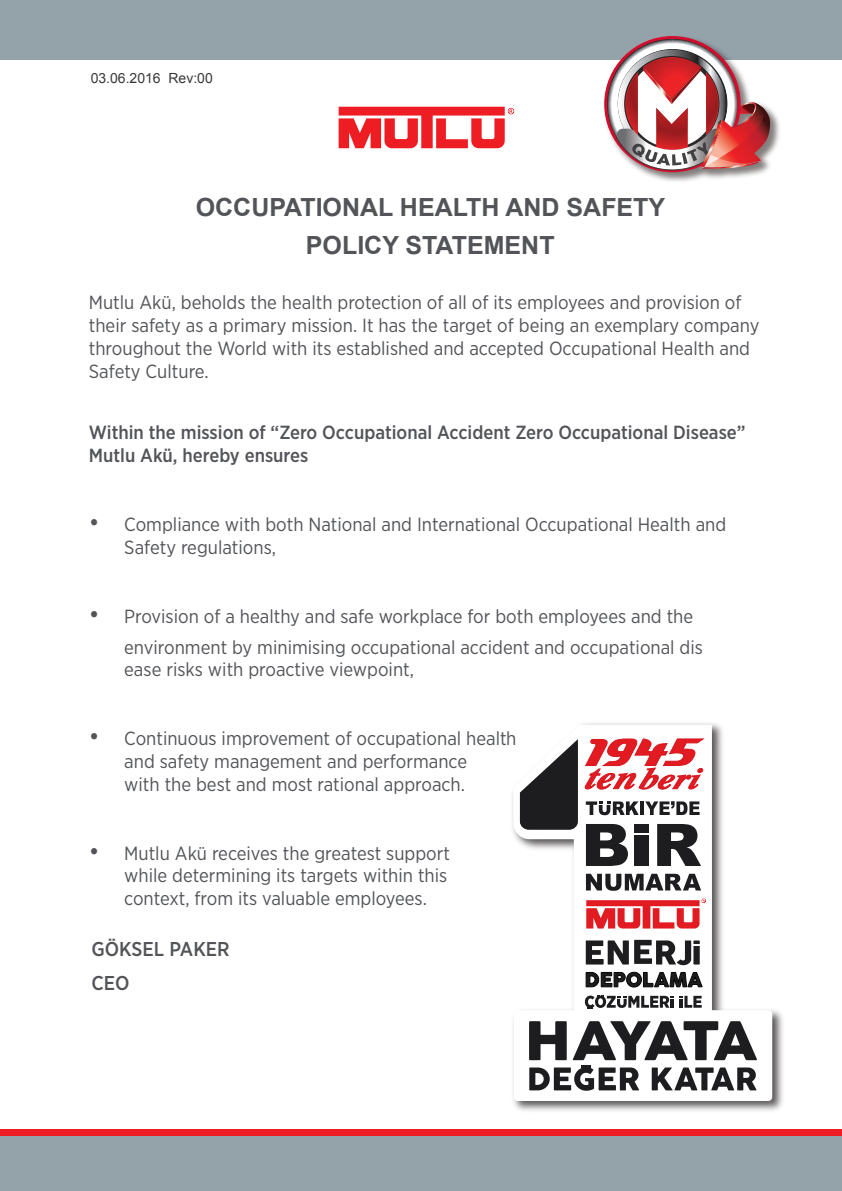
<style>
.page{position:relative;width:842px;height:1191px;background:#94a2aa}
.page>*{position:absolute;margin:0;border:0;box-sizing:border-box;transform-origin:0 0}
.t1{font:700 25px/38px "Arial";color:#525458;text-align:center}
.t2{font:500 20px/33.7px "Gotham Narrow";color:#525458}
.t3{font:19px/22.8px "Gotham Narrow";color:#525458}
.t4{font:500 19px/22.8px "Gotham Narrow";color:#525458}
.t5{font:14px "Arial";color:#38393a}
.s1{font-size:25px}
</style>
<div class="page">
<div style="left:0;top:60px;width:842px;height:1069px;background:#fff"></div>
<svg style="left:339px;top:107px;width:175px;height:41px"></svg>
<img style="left:601px;top:33px;width:183px;height:149px">
<svg style="left:604px;top:36px;width:137px;height:136px"></svg>
<svg style="left:607px;top:39px;width:130px;height:130px"></svg>
<svg style="left:615px;top:50px;width:155px;height:121px"></svg>
<img style="left:512px;top:723px;width:271px;height:388px">
<svg style="left:513px;top:725px;width:259px;height:376px"></svg>
<svg style="left:520px;top:739px;width:58px;height:90px"></svg>
<svg style="left:586px;top:873px;width:115px;height:17px"></svg>
<svg style="left:586px;top:824px;width:42px;height:42px"></svg>
<svg style="left:657px;top:824px;width:44px;height:42px"></svg>
<div style="left:634px;top:824px;width:14px;height:8px;background:#1d1d20"></div>
<div style="left:634px;top:835px;width:14px;height:31px;background:#1d1d20"></div>
<svg style="left:585px;top:738px;width:119px;height:51px"></svg>
<svg style="left:586px;top:898px;width:120px;height:30px"></svg>
<svg style="left:586px;top:801px;width:114px;height:14px"></svg>
<hr style="left:640px;top:805px;width:4px;height:10px;background:#1d1d20">
<svg style="left:529px;top:1021px;width:228px;height:69px"></svg>
<svg style="left:586px;top:971px;width:116px;height:16px"></svg>
<svg style="left:586px;top:940px;width:114px;height:25px"></svg>
<svg style="left:680px;top:995px;width:22px;height:12px"></svg>
<svg style="left:585px;top:995px;width:89px;height:13px"></svg>
<div style="left:0;top:1129px;width:842px;height:6px;background:#ee1d23"></div>
<p class="t5" style="left:91px;top:68px;width:124px">03.06.2016 Rev:00</p>
<h1 class="t1" style="left:196px;top:189px;width:471px">OCCUPATIONAL HEALTH AND SAFETY<br>POLICY STATEMENT</h1>
<p class="t3" style="left:89px;top:291px;width:672px">Mutlu Akü, beholds the health protection of all of its employees and provision of their safety as a primary mission. It has the target of being an exemplary company throughout the World with its established and accepted Occupational Health and Safety Culture.</p>
<p class="t4" style="left:89px;top:421px;width:658px">Within the mission of “Zero Occupational Accident Zero Occupational Disease”<br>Mutlu Akü, hereby ensures</p>
<p class="t3" style="left:124px;top:512px;width:603px;text-indent:-35px"><span class="s1">•</span> Compliance with both National and International Occupational Health and<br>Safety regulations,</p>
<p class="t3" style="left:124px;top:600px;width:580px;line-height:30.8px;text-indent:-35px"><span class="s1">•</span> Provision of a healthy and safe workplace for both employees and the environment by minimising occupational accident and occupational dis</p>
<p class="t3" style="left:124px;top:658px;width:291px">ease risks with proactive viewpoint,</p>
<p class="t3" style="left:124px;top:726px;width:394px;text-indent:-35px"><span class="s1">•</span> Continuous improvement of occupational health and safety management and performance<br>with the best and most rational approach.</p>
<p class="t3" style="left:124px;top:841px;width:327px;text-indent:-35px"><span class="s1">•</span> Mutlu Akü receives the greatest support while determining its targets within this context, from its valuable employees.</p>
<p class="t2" style="left:91px;top:931px;width:140px">GÖKSEL PAKER<br>CEO</p>
</div>
